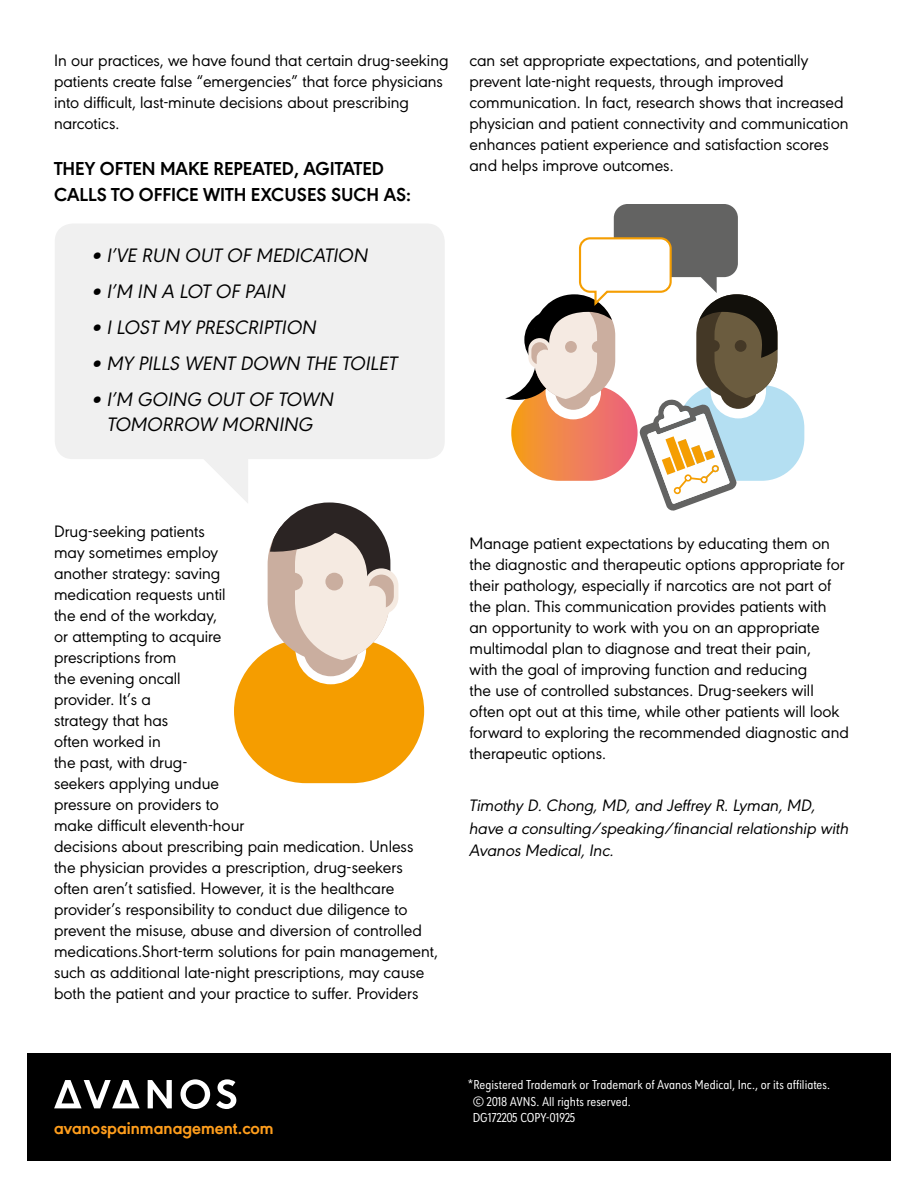
<style>
.page{position:relative;width:918px;height:1188px;background:#fff}
.page>*{position:absolute;margin:0;border:0;box-sizing:border-box;transform-origin:0 0}
.AV_Subhead_-_11_5_15{font:italic 20.25px/25.5px "Avanos Sans";color:#000;text-align:center}
.AV_Subhead_-_11_5_15-2{font:700 19.5px/25.5px "Avanos Sans";color:#000}
.t1{font:700 18px "Avanos Sans";color:#ff9e1c}
.AV_Body_Copy_-_11_5{font:17.25px/21px "Avanos Sans";color:#000}
.AV_Byline_-_11_5_15{font:italic 17.25px/22.5px "Avanos Sans";color:#000}
.AV_Small_print_-_8_1{font:13.5px/16.5px "Avanos Sans Cond";color:#fff}
</style>
<div class="page">
<div style="left:27px;top:1053px;width:864px;height:108px;background:#000"></div>
<svg style="left:54px;top:1080px;width:86px;height:28px"></svg>
<svg style="left:148px;top:1080px;width:24px;height:28px"></svg>
<svg style="left:180px;top:1079px;width:30px;height:30px"></svg>
<svg style="left:216px;top:1079px;width:20px;height:30px"></svg>
<div style="left:55px;top:224px;width:390px;height:235px;background:#f0f0f0;border-radius:18px"></div>
<svg style="left:204px;top:459px;width:44px;height:44px"></svg>
<div style="left:234px;top:639px;width:190px;height:144px;background:#f59d00;border-radius:72px"></div>
<div style="left:295px;top:614px;width:71px;height:70px;background:#fff;border-radius:50%"></div>
<div style="left:303px;top:622px;width:55px;height:54px;background:#caae9f;border-radius:50%"></div>
<div style="left:364px;top:568px;width:34px;height:46px;background:#f5eae1;border-radius:17px"></div>
<div style="left:369px;top:575px;width:25px;height:33px;background:#caae9f;border-radius:12px"></div>
<svg style="left:270px;top:503px;width:120px;height:157px"></svg>
<div style="left:678px;top:385px;width:126px;height:96px;background:#b4dff2;border-radius:43px"></div>
<svg style="left:505px;top:204px;width:272px;height:307px"></svg>
<p class="AV_Body_Copy_-_11_5" style="left:54px;top:48px;width:396px">In our practices, we have found that certain drug-seeking patients create false “emergencies” that force physicians into difficult, last-minute decisions about prescribing narcotics.</p>
<p class="AV_Subhead_-_11_5_15-2" style="left:54px;top:154px;width:359px">THEY OFTEN MAKE REPEATED, AGITATED<br>CALLS TO OFFICE WITH EXCUSES SUCH AS:</p>
<p class="AV_Subhead_-_11_5_15" style="left:92px;top:241px;width:277px">• I’VE RUN OUT OF MEDICATION</p>
<p class="AV_Subhead_-_11_5_15" style="left:92px;top:277px;width:195px">• I’M IN A LOT OF PAIN</p>
<p class="AV_Subhead_-_11_5_15" style="left:92px;top:313px;width:226px">• I LOST MY PRESCRIPTION</p>
<p class="AV_Subhead_-_11_5_15" style="left:92px;top:349px;width:307px">• MY PILLS WENT DOWN THE TOILET</p>
<p class="AV_Subhead_-_11_5_15" style="left:92px;top:385px;width:243px">• I’M GOING OUT OF TOWN<br>TOMORROW MORNING</p>
<p class="AV_Body_Copy_-_11_5" style="left:470px;top:48px;width:381px">can set appropriate expectations, and potentially prevent late-night requests, through improved communication. In fact, research shows that increased physician and patient connectivity and communication enhances patient experience and satisfaction scores and helps improve outcomes.</p>
<p class="AV_Body_Copy_-_11_5" style="left:54px;top:519px;width:386px">Drug-seeking patients<br>may sometimes employ<br>another strategy: saving<br>medication requests until<br>the end of the workday,<br>or attempting to acquire<br>prescriptions from<br>the evening oncall<br>provider. It’s a<br>strategy that has<br>often worked in<br>the past, with drug-<br>seekers applying undue<br>pressure on providers to<br>make difficult eleventh-hour<br>decisions about prescribing pain medication. Unless the physician provides a prescription, drug-seekers often aren’t satisfied. However, it is the healthcare provider’s responsibility to conduct due diligence to prevent the misuse, abuse and diversion of controlled medications.Short-term solutions for pain management, such as additional late-night prescriptions, may cause both the patient and your practice to suffer. Providers</p>
<p class="t1" style="left:54px;top:1114px;width:221px">avanospainmanagement.com</p>
<p class="AV_Body_Copy_-_11_5" style="left:470px;top:531px;width:381px">Manage patient expectations by educating them on the diagnostic and therapeutic options appropriate for their pathology, especially if narcotics are not part of the plan. This communication provides patients with an opportunity to work with you on an appropriate multimodal plan to diagnose and treat their pain,<br>with the goal of improving function and reducing<br>the use of controlled substances. Drug-seekers will often opt out at this time, while other patients will look forward to exploring the recommended diagnostic and therapeutic options.</p>
<p class="AV_Byline_-_11_5_15" style="left:470px;top:793px;width:381px">Timothy D. Chong, MD, and Jeffrey R. Lyman, MD, have a consulting/speaking/financial relationship with<br>Avanos Medical, Inc.</p>
<p class="AV_Small_print_-_8_1" style="left:473px;top:1076px;width:359px;text-indent:-5px">*Registered Trademark or Trademark of Avanos Medical, Inc., or its affiliates. © 2018 AVNS. All rights reserved.</p>
<p class="AV_Small_print_-_8_1" style="left:473px;top:1109px;width:104px">DG172205 COPY-01925</p>
</div>
